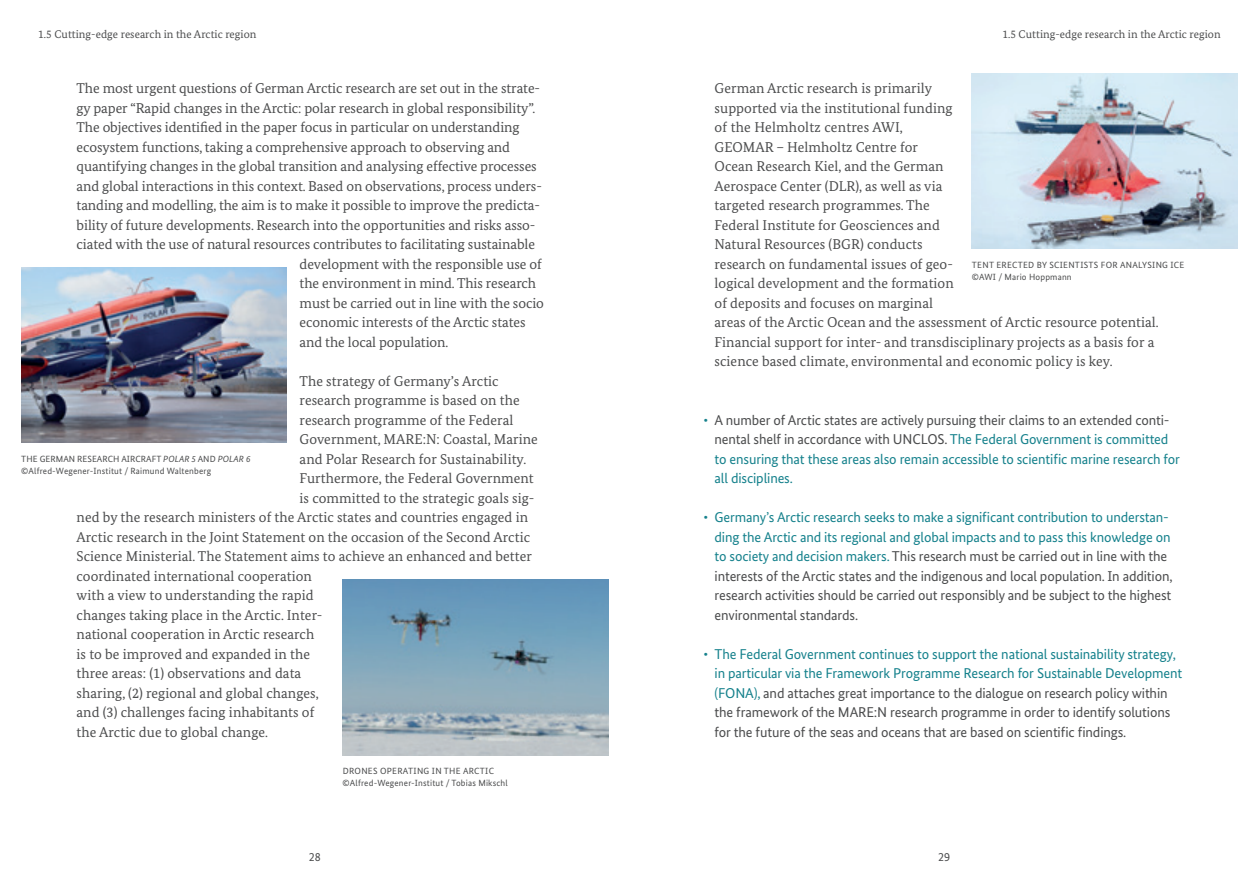
<style>
.page{position:relative;width:1259px;height:893px;background:#fff}
.page>*{position:absolute;margin:0;border:0;box-sizing:border-box;transform-origin:0 0}
.t1{font:14.25px/19.5px "Bundes Serif";letter-spacing:.005em;color:#4b4c4d}
.t2{font:14.25px/19.5px "Bundes Sans";letter-spacing:-.01em;color:#4b4c4d}
.t3{font:14.25px/19.5px "Bundes Sans";letter-spacing:-.01em;color:#15818c}
.t4{font:12px "Bundes Sans";color:#4b4c4d}
.t5{font:11.25px "Bundes Serif";letter-spacing:.005em;color:#4b4c4d}
.t6{font:9px "Bundes Sans";letter-spacing:.02em;color:#4b4c4d}
.s1{font-style:italic}
.s2{color:#15818c}
.s3{color:#4b4c4d}
</style>
<div class="page">
<img style="left:21px;top:267px;width:266px;height:176px">
<img style="left:343px;top:580px;width:265px;height:175px">
<img style="left:972px;top:73px;width:265px;height:176px">
<p class="t5" style="left:38px;top:28px;width:220px">1.5 Cutting-edge research in the Arctic region</p>
<p class="t5" style="left:1002px;top:28px;width:220px">1.5 Cutting-edge research in the Arctic region</p>
<p class="t1" style="left:77px;top:78px;width:465px">The most urgent questions of German Arctic research are set out in the strate-</p>
<p class="t1" style="left:77px;top:98px;width:460px">gy paper “Rapid changes in the Arctic: polar research in global responsibility”.</p>
<p class="t1" style="left:77px;top:117px;width:444px">The objectives identified in the paper focus in particular on understanding</p>
<p class="t1" style="left:77px;top:137px;width:435px">ecosystem functions, taking a comprehensive approach to observing and</p>
<p class="t1" style="left:77px;top:156px;width:462px">quantifying changes in the global transition and analysing effective processes</p>
<p class="t1" style="left:77px;top:176px;width:467px">and global interactions in this context. Based on observations, process unders-</p>
<p class="t1" style="left:77px;top:195px;width:465px">tanding and modelling, the aim is to make it possible to improve the predicta-</p>
<p class="t1" style="left:77px;top:215px;width:460px">bility of future developments. Research into the opportunities and risks asso-</p>
<p class="t1" style="left:77px;top:234px;width:460px">ciated with the use of natural resources contributes to facilitating sustainable</p>
<p class="t1" style="left:300px;top:254px;width:244px">development with the responsible use of</p>
<p class="t1" style="left:300px;top:273px;width:238px">the environment in mind. This research</p>
<p class="t1" style="left:300px;top:293px;width:246px">must be carried out in line with the socio</p>
<p class="t1" style="left:300px;top:312px;width:227px">economic interests of the Arctic states</p>
<p class="t1" style="left:300px;top:332px;width:150px">and the local population.</p>
<p class="t1" style="left:300px;top:371px;width:201px">The strategy of Germany’s Arctic</p>
<p class="t1" style="left:300px;top:390px;width:221px">research programme is based on the</p>
<p class="t1" style="left:300px;top:410px;width:215px">research programme of the Federal</p>
<p class="t1" style="left:300px;top:429px;width:240px">Government, MARE:N: Coastal, Marine</p>
<p class="t1" style="left:300px;top:449px;width:228px">and Polar Research for Sustainability.</p>
<p class="t1" style="left:300px;top:468px;width:236px">Furthermore, the Federal Government</p>
<p class="t1" style="left:300px;top:488px;width:236px">is committed to the strategic goals sig-</p>
<p class="t1" style="left:77px;top:507px;width:453px">ned by the research ministers of the Arctic states and countries engaged in</p>
<p class="t1" style="left:77px;top:527px;width:455px">Arctic research in the Joint Statement on the occasion of the Second Arctic</p>
<p class="t1" style="left:77px;top:546px;width:457px">Science Ministerial. The Statement aims to achieve an enhanced and better</p>
<p class="t1" style="left:77px;top:566px;width:237px">coordinated international cooperation</p>
<p class="t1" style="left:77px;top:585px;width:239px">with a view to understanding the rapid</p>
<p class="t1" style="left:77px;top:605px;width:247px">changes taking place in the Arctic. Inter-</p>
<p class="t1" style="left:77px;top:624px;width:239px">national cooperation in Arctic research</p>
<p class="t1" style="left:77px;top:644px;width:235px">is to be improved and expanded in the</p>
<p class="t1" style="left:77px;top:663px;width:226px">three areas: (1) observations and data</p>
<p class="t1" style="left:77px;top:683px;width:244px">sharing, (2) regional and global changes,</p>
<p class="t1" style="left:77px;top:702px;width:239px">and (3) challenges facing inhabitants of</p>
<p class="t1" style="left:77px;top:722px;width:193px">the Arctic due to global change.</p>
<p class="t6" style="left:21px;top:453px;width:231px">THE GERMAN RESEARCH AIRCRAFT <span class="s1">POLAR 5</span> AND <span class="s1">POLAR 6</span></p>
<p class="t6" style="left:21px;top:465px;width:191px">©Alfred-Wegener-Institut / Raimund Waltenberg</p>
<p class="t6" style="left:343px;top:766px;width:153px">DRONES OPERATING IN THE ARCTIC</p>
<p class="t6" style="left:343px;top:778px;width:167px">©Alfred-Wegener-Institut / Tobias Mikschl</p>
<p class="t4" style="left:309px;top:850px;width:13px">28</p>
<p class="t1" style="left:714px;top:78px;width:239px">German Arctic research is primarily supported via the institutional funding of the Helmholtz centres AWI,</p>
<p class="t1" style="left:714px;top:137px;width:446px">GEOMAR – Helmholtz Centre for<br>Ocean Research Kiel, and the German<br>Aerospace Center (DLR), as well as via<br>targeted research programmes. The<br>Federal Institute for Geosciences and<br>Natural Resources (BGR) conducts<br>research on fundamental issues of geo-<br>logical development and the formation<br>of deposits and focuses on marginal<br>areas of the Arctic Ocean and the assessment of Arctic resource potential.<br>Financial support for inter- and transdisciplinary projects as a basis for a science based climate, environmental and economic policy is key.</p>
<p class="t6" style="left:972px;top:259px;width:214px">TENT ERECTED BY SCIENTISTS FOR ANALYSING ICE</p>
<p class="t6" style="left:972px;top:271px;width:101px">©AWI / Mario Hoppmann</p>
<p class="t2" style="left:703px;top:410px;width:467px"><span class="s2">•</span> A number of Arctic states are actively pursuing their claims to an extended conti-</p>
<p class="t3" style="left:714px;top:429px;width:467px"><span class="s3">nental shelf in accordance with UNCLOS.</span> The Federal Government is committed to ensuring that these areas also remain accessible to scientific marine research for all disciplines.</p>
<p class="t3" style="left:703px;top:507px;width:467px">• Germany’s Arctic research seeks to make a significant contribution to understan-</p>
<p class="t2" style="left:714px;top:527px;width:459px"><span class="s2">ding the Arctic and its regional and global impacts and to pass this knowledge on to society and decision makers.</span> This research must be carried out in line with the interests of the Arctic states and the indigenous and local population. In addition, research activities should be carried out responsibly and be subject to the highest environmental standards.</p>
<p class="t3" style="left:703px;top:644px;width:474px">• The Federal Government continues to support the national sustainability strategy,</p>
<p class="t2" style="left:714px;top:663px;width:469px"><span class="s2">in particular via the Framework Programme Research for Sustainable Development (FONA),</span> and attaches great importance to the dialogue on research policy within the framework of the MARE:N research programme in order to identify solutions for the future of the seas and oceans that are based on scientific findings.</p>
<p class="t4" style="left:938px;top:850px;width:13px">29</p>
</div>
